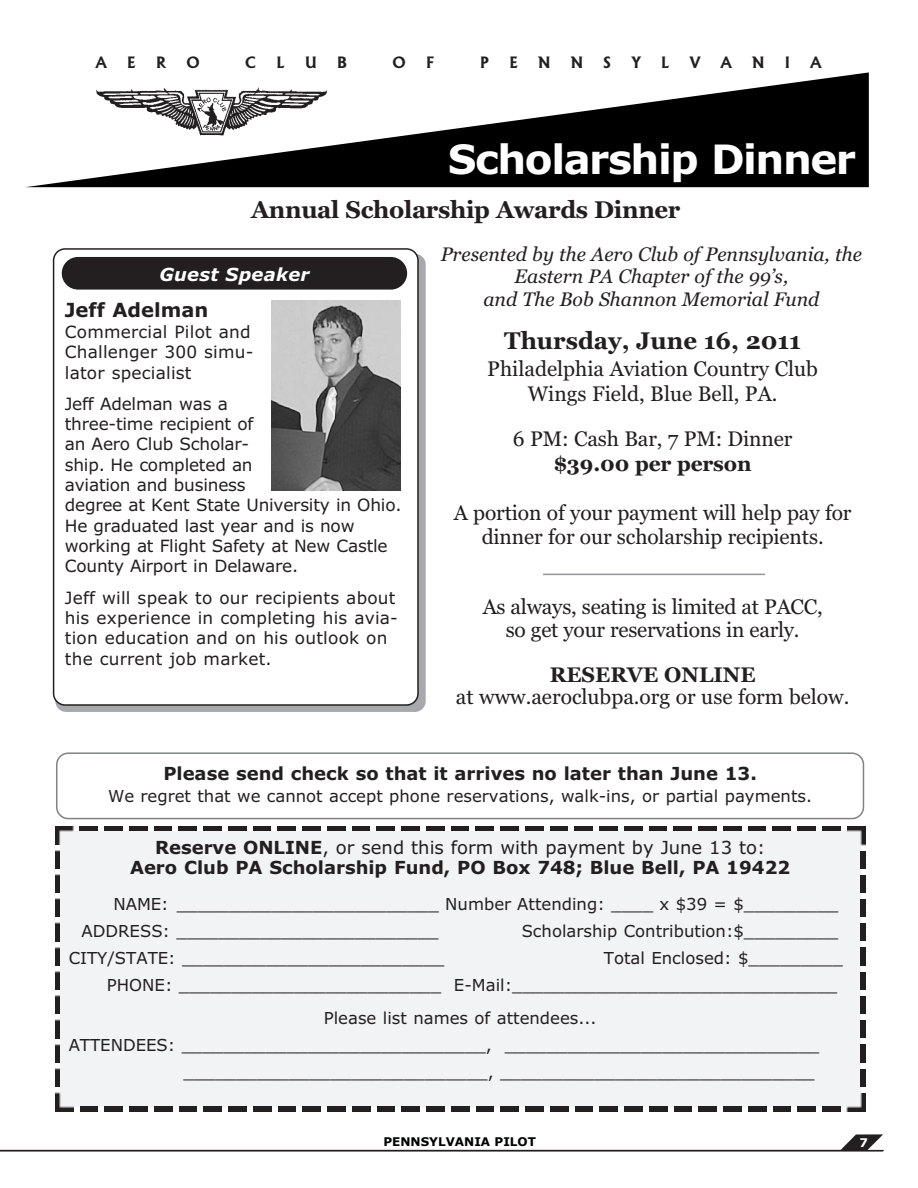
<style>
.page{position:relative;width:918px;height:1188px;background:#fff}
.page>*{position:absolute;margin:0;border:0;box-sizing:border-box;transform-origin:0 0}
.t1{font:700 40.5px "Verdana";letter-spacing:-.035em;color:#fff}
.t2{font:700 24px "Georgia";letter-spacing:-.015em;color:#231f20}
.t3{font:21px/25.2px "Georgia";letter-spacing:-.005em;color:#231f20;text-align:center}
.t4{font:700 21px "Georgia";color:#231f20}
.t5{font:italic 19.5px/22.5px "Georgia";color:#231f20;text-align:center}
.t6{font:700 19.5px "Verdana";color:#231f20}
.t7{font:700 18px/20.2px "Verdana";color:#231f20;text-align:center}
.t8{font:italic 700 18px "Verdana";letter-spacing:.015em;color:#fff}
.t9{font:16.95px/20.4px "Verdana";letter-spacing:-.01em;color:#231f20}
.t10{font:16.95px/20.4px "Verdana";letter-spacing:.015em;color:#231f20}
.t11{font:16.5px/27px "Verdana";color:#231f20}
.t12{font:700 15px "Albertus";color:#231f20}
.t13{font:700 12px "Verdana";color:#000}
.t14{font:700 12px "Verdana";color:#fff}
.s1{font-weight:400}
</style>
<div class="page">
<svg style="left:0;top:1134px;width:884px;height:18px"></svg>
<div style="left:60px;top:831px;width:801px;height:276px;background:#f2f3f4"></div>
<img style="left:55px;top:826px;width:25px;height:18px">
<img style="left:80px;top:826px;width:761px;height:5px">
<img style="left:847px;top:826px;width:18px;height:20px">
<img style="left:861px;top:851px;width:4px;height:236px">
<img style="left:840px;top:1093px;width:25px;height:18px">
<img style="left:73px;top:1107px;width:767px;height:4px">
<img style="left:55px;top:1092px;width:18px;height:19px">
<img style="left:55px;top:844px;width:5px;height:243px">
<div style="left:55px;top:254px;width:371px;height:458px;background:#a8a9ad;border-radius:11px"></div>
<div style="left:53px;top:248px;width:366px;height:458px;background:#fff"></div>
<div style="left:62px;top:257px;width:345px;height:33px;background:#231f20;border-radius:16px"></div>
<svg style="left:27px;top:72px;width:842px;height:115px;fill:#000"></svg>
<div style="left:94px;top:86px;width:242px;height:55px;background:#fff"></div>
<img style="left:96px;top:87px;width:231px;height:49px">
<svg style="left:56px;top:752px;width:808px;height:67px"></svg>
<hr style="left:543px;top:574px;width:222px;height:1px;background:#939598">
<img style="left:272px;top:300px;width:129px;height:190px">
<p class="t12" style="left:96px;top:54px;width:13px">A</p>
<p class="t12" style="left:127px;top:54px;width:10px">E</p>
<p class="t12" style="left:156px;top:54px;width:11px">R</p>
<p class="t12" style="left:186px;top:54px;width:15px">O</p>
<p class="t12" style="left:245px;top:54px;width:12px">C</p>
<p class="t12" style="left:276px;top:54px;width:10px">L</p>
<p class="t12" style="left:305px;top:54px;width:13px">U</p>
<p class="t12" style="left:337px;top:54px;width:11px">B</p>
<p class="t12" style="left:393px;top:54px;width:15px">O</p>
<p class="t12" style="left:426px;top:54px;width:10px">F</p>
<p class="t12" style="left:480px;top:54px;width:10px">P</p>
<p class="t12" style="left:509px;top:54px;width:10px">E</p>
<p class="t12" style="left:538px;top:54px;width:14px">N</p>
<p class="t12" style="left:571px;top:54px;width:14px">N</p>
<p class="t12" style="left:603px;top:54px;width:9px">S</p>
<p class="t12" style="left:631px;top:54px;width:11px">Y</p>
<p class="t12" style="left:661px;top:54px;width:10px">L</p>
<p class="t12" style="left:690px;top:54px;width:12px">V</p>
<p class="t12" style="left:721px;top:54px;width:13px">A</p>
<p class="t12" style="left:752px;top:54px;width:14px">N</p>
<p class="t12" style="left:785px;top:54px;width:7px">I</p>
<p class="t12" style="left:810px;top:54px;width:13px">A</p>
<h1 class="t1" style="left:448px;top:136px;width:410px">Scholarship Dinner</h1>
<h2 class="t2" style="left:251px;top:195px;width:431px">Annual Scholarship Awards Dinner</h2>
<p class="t8" style="left:159px;top:264px;width:152px">Guest Speaker</p>
<p class="t6" style="left:65px;top:298px;width:145px">Jeff Adelman</p>
<p class="t10" style="left:65px;top:322px;width:190px">Commercial Pilot and<br>Challenger 300 simu&shy;lator specialist</p>
<p class="t9" style="left:65px;top:394px;width:338px">Jeff Adelman was a<br>three-time recipient of<br>an Aero Club Scholar-<br>ship. He completed an<br>aviation and business<br>degree at Kent State University in Ohio.<br>He graduated last year and is now working at Flight Safety at New Castle<br>County Airport in Delaware.</p>
<p class="t10" style="left:65px;top:588px;width:335px">Jeff will speak to our recipients about his experience in completing his avia&shy;tion education and on his outlook on the current job market.</p>
<p class="t5" style="left:441px;top:243px;width:423px">Presented by the Aero Club of Pennsylvania, the<br>Eastern PA Chapter of the 99’s,<br>and The Bob Shannon Memorial Fund</p>
<h2 class="t2" style="left:504px;top:327px;width:298px">Thursday, June 16, 2011</h2>
<p class="t3" style="left:487px;top:356px;width:332px">Philadelphia Aviation Country Club<br>Wings Field, Blue Bell, PA.</p>
<p class="t3" style="left:513px;top:426px;width:281px">6 PM: Cash Bar, 7 PM: Dinner</p>
<p class="t4" style="left:554px;top:451px;width:199px">$39.00 per person</p>
<p class="t3" style="left:454px;top:501px;width:399px;line-height:24px">A portion of your payment will help pay for dinner for our scholarship recipients.</p>
<p class="t3" style="left:483px;top:596px;width:342px;line-height:22.5px">As always, seating is limited at PACC, so get your reservations in early.</p>
<p class="t4" style="left:550px;top:662px;width:207px">RESERVE ONLINE</p>
<p class="t3" style="left:456px;top:685px;width:395px">at www.aeroclubpa.org or use form below.</p>
<p class="t7" style="left:163px;top:763px;width:595px">Please send check so that it arrives no later than June 13.</p>
<p class="t11" style="left:108px;top:783px;width:706px">We regret that we cannot accept phone reservations, walk-ins, or partial payments.</p>
<p class="t7" style="left:130px;top:837px;width:662px">Reserve ONLINE<span class="s1">, or send this form with payment by June 13 to:<br></span>Aero Club PA Scholarship Fund, PO Box 748; Blue Bell, PA 19422</p>
<p class="t11" style="left:81px;top:891px;width:758px;text-indent:32px">NAME: _________________________ Number Attending: ____ x $39 = $_________<br>ADDRESS: _________________________</p>
<p class="t11" style="left:522px;top:918px;width:318px">Scholarship Contribution:$_________</p>
<p class="t11" style="left:107px;top:945px;width:737px;text-indent:497px">Total Enclosed: $_________<br>PHONE: _________________________ E-Mail:_______________________________</p>
<p class="t11" style="left:324px;top:1005px;width:274px">Please list names of attendees...</p>
<p class="t11" style="left:69px;top:1032px;width:752px">ATTENDEES: _____________________________, ______________________________</p>
<p class="t11" style="left:184px;top:1059px;width:633px">_____________________________, ______________________________</p>
<p class="t11" style="left:69px;top:945px;width:377px">CITY/STATE: _________________________</p>
<p class="t13" style="left:383px;top:1135px;width:154px">PENNSYLVANIA PILOT</p>
<p class="t14" style="left:860px;top:1136px;width:10px">7</p>
</div>
